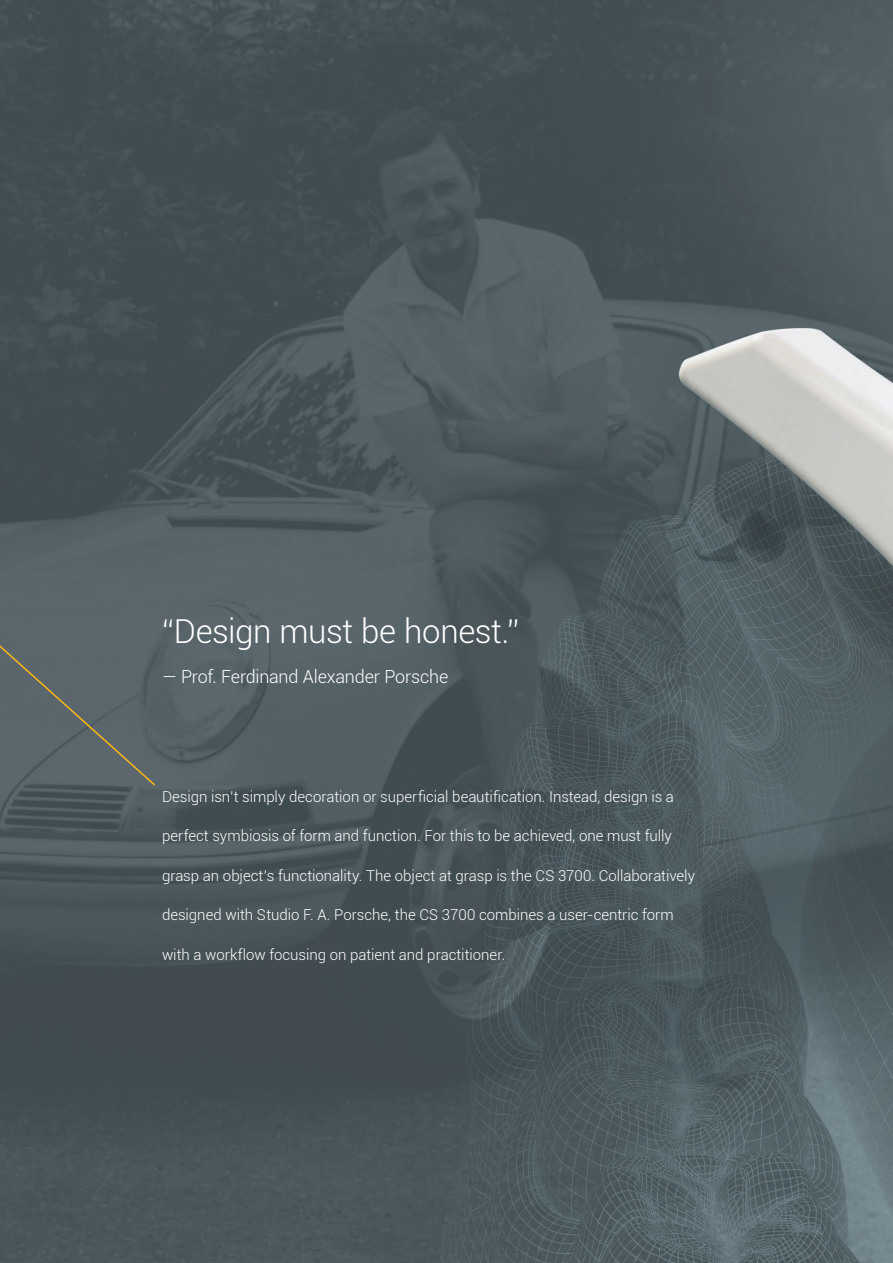
<style>
.page{position:relative;width:893px;height:1263px;background:#fff}
.page>*{position:absolute;margin:0;border:0;box-sizing:border-box;transform-origin:0 0}
.t1{font:300 33px "Roboto";letter-spacing:-.015em;color:#fff}
.t2{font:300 18px "Roboto";letter-spacing:-.01em;color:#fff}
.t3{font:300 15px "Roboto";color:#fff}
</style>
<div class="page">
<img style="left:0;top:0;width:893px;height:1263px">
<div style="left:0;top:556px;width:157px;height:231px;background:#5a666b"></div>
<p class="t1" style="left:162px;top:608px;width:359px">“Design must be honest.”</p>
<p class="t2" style="left:162px;top:664px;width:288px">— Prof. Ferdinand Alexander Porsche</p>
<p class="t3" style="left:162px;top:786px;width:513px">Design isn’t simply decoration or superficial beautification. Instead, design is a</p>
<p class="t3" style="left:162px;top:825px;width:511px">perfect symbiosis of form and function. For this to be achieved, one must fully</p>
<p class="t3" style="left:162px;top:865px;width:535px">grasp an object’s functionality. The object at grasp is the CS 3700. Collaboratively</p>
<p class="t3" style="left:162px;top:905px;width:513px">designed with Studio F. A. Porsche, the CS 3700 combines a user-centric form</p>
<p class="t3" style="left:162px;top:944px;width:345px">with a workflow focusing on patient and practitioner.</p>
</div>
